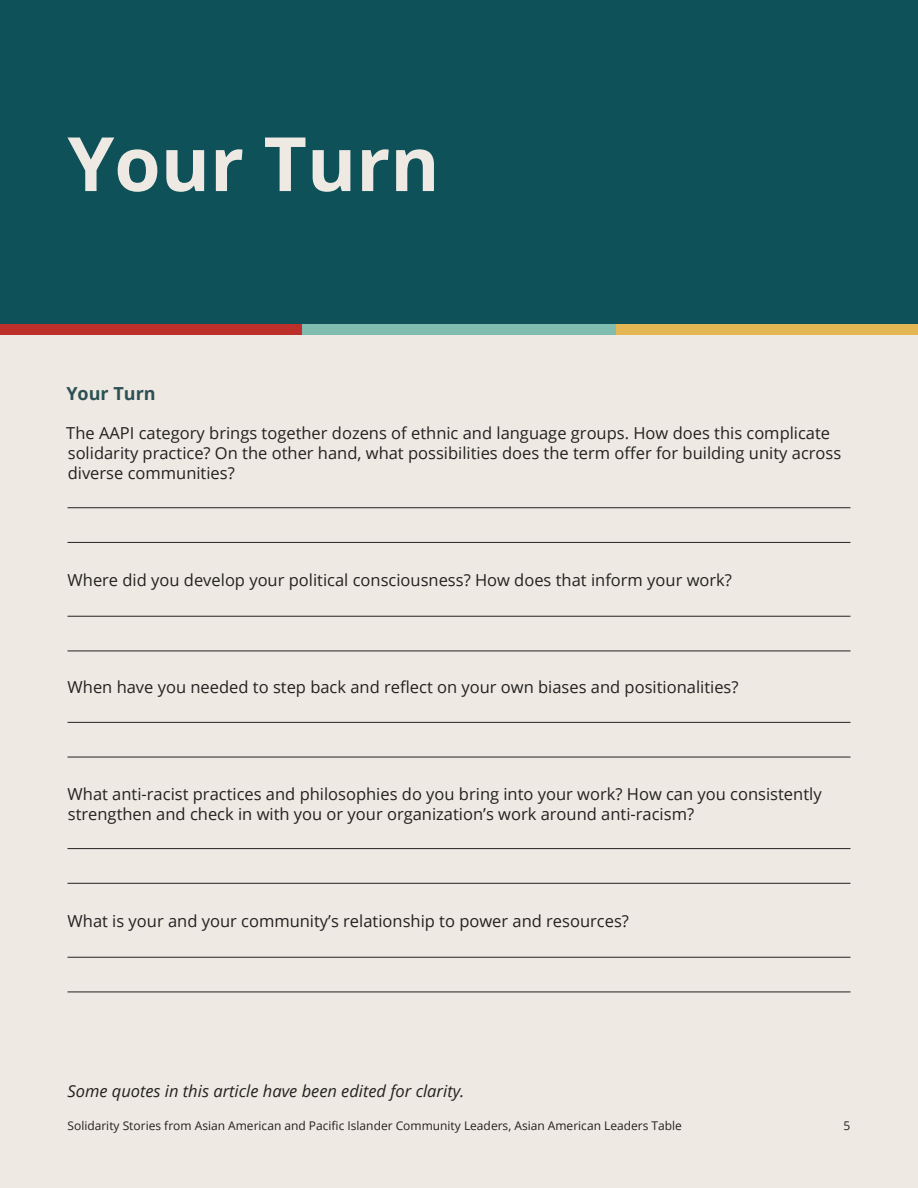
<style>
.page{position:relative;width:918px;height:1188px;background:#eee9e2}
.page>*{position:absolute;margin:0;border:0;box-sizing:border-box;transform-origin:0 0}
.t1{font:700 75px "Open Sans";color:#eee9e2}
.t2{font:700 18px "Open Sans";color:#2c5155}
.t3{font:16.5px/19.8px "Open Sans";color:#232221}
.t4{font:italic 16.5px "Open Sans";color:#232221}
.t5{font:12px "Open Sans";color:#232221}
</style>
<div class="page">
<div style="left:0;top:0;width:918px;height:324px;background:#0f5159"></div>
<div style="left:302px;top:324px;width:314px;height:11px;background:#80bcaf"></div>
<div style="left:0;top:324px;width:302px;height:11px;background:#bc2f2b"></div>
<div style="left:616px;top:324px;width:302px;height:11px;background:#e5b654"></div>
<hr style="left:68px;top:957px;width:782px;height:1px;background:#232221">
<hr style="left:68px;top:992px;width:782px;height:1px;background:#232221">
<hr style="left:68px;top:848px;width:782px;height:1px;background:#232221">
<hr style="left:68px;top:883px;width:782px;height:1px;background:#232221">
<hr style="left:68px;top:722px;width:782px;height:1px;background:#232221">
<hr style="left:68px;top:757px;width:782px;height:1px;background:#232221">
<hr style="left:68px;top:616px;width:782px;height:1px;background:#232221">
<hr style="left:68px;top:651px;width:782px;height:1px;background:#232221">
<hr style="left:68px;top:507px;width:782px;height:1px;background:#232221">
<hr style="left:68px;top:542px;width:782px;height:1px;background:#232221">
<h1 class="t1" style="left:68px;top:111px;width:374px">Your Turn</h1>
<p class="t2" style="left:66px;top:381px;width:91px">Your Turn</p>
<p class="t3" style="left:66px;top:423px;width:777px">The AAPI category brings together dozens of ethnic and language groups. How does this complicate solidarity practice? On the other hand, what possibilities does the term offer for building unity across diverse communities?</p>
<p class="t3" style="left:68px;top:570px;width:666px">Where did you develop your political consciousness? How does that inform your work?</p>
<p class="t3" style="left:68px;top:677px;width:673px">When have you needed to step back and reflect on your own biases and positionalities?</p>
<p class="t3" style="left:68px;top:784px;width:756px">What anti-racist practices and philosophies do you bring into your work? How can you consistently strengthen and check in with you or your organization’s work around anti-racism?</p>
<p class="t3" style="left:68px;top:911px;width:563px">What is your and your community’s relationship to power and resources?</p>
<p class="t4" style="left:68px;top:1080px;width:399px">Some quotes in this article have been edited for clarity.</p>
<p class="t5" style="left:68px;top:1117px;width:616px">Solidarity Stories from Asian American and Pacific Islander Community Leaders, Asian American Leaders Table</p>
<p class="t5" style="left:844px;top:1117px;width:8px">5</p>
</div>
